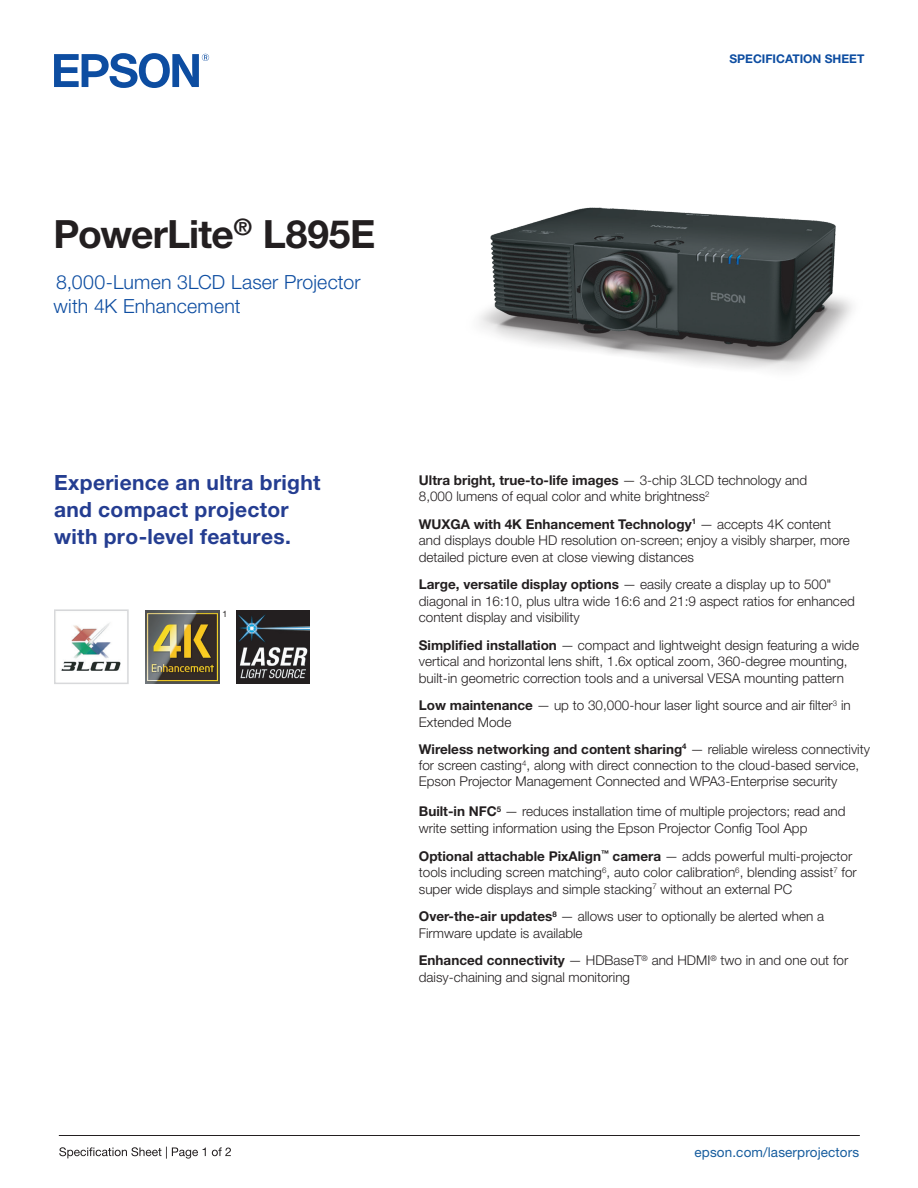
<style>
.page{position:relative;width:918px;height:1188px;background:#fff}
.page>*{position:absolute;margin:0;border:0;box-sizing:border-box;transform-origin:0 0}
.t1{font:700 39px "Helvetica Neue LT Std";letter-spacing:-.02em;color:#231f20}
.t2{font:700 21px/27px "Helvetica Neue LT Std";letter-spacing:.015em;color:#243d91}
.t3{font:300 19.5px/24px "Helvetica Neue LT Std";letter-spacing:.01em;color:#0d4da1}
.t4{font:300 13.5px/16.5px "Helvetica Neue LT Std";color:#231f20}
.t5{font:13.5px "Helvetica Neue LT Std";letter-spacing:.01em;color:#175d9e}
.t6{font:700 12px "Helvetica Neue LT Std";color:#0d4da1}
.t7{font:8.7px "Helvetica Neue LT Std";color:#231f20}
.s1{font-weight:700}
</style>
<div class="page">
<hr style="left:59px;top:1135px;width:801px;height:1px;background:#231f20">
<svg style="left:59px;top:1147px;width:172px;height:12px"></svg>
<svg style="left:54px;top:53px;width:155px;height:35px"></svg>
<img style="left:479px;top:207px;width:373px;height:164px">
<img style="left:61px;top:623px;width:60px;height:48px">
<div style="left:54px;top:609px;width:75px;height:75px;border:2px solid #d8d9db"></div>
<img style="left:236px;top:610px;width:73px;height:73px">
<img style="left:146px;top:610px;width:73px;height:73px">
<h1 class="t1" style="left:54px;top:210px;width:323px">PowerLite<sup>®</sup> L895E</h1>
<h3 class="t3" style="left:54px;top:269px;width:308px">8,000-Lumen 3LCD Laser Projector with 4K Enhancement</h3>
<p class="t6" style="left:729px;top:51px;width:136px">SPECIFICATION SHEET</p>
<h2 class="t2" style="left:54px;top:468px;width:268px">Experience an ultra bright and compact projector with pro-level features.</h2>
<p class="t7" style="left:222px;top:609px;width:6px">1</p>
<p class="t4" style="left:419px;top:471px;width:390px"><span class="s1">Ultra bright, true-to-life images</span> — 3-chip 3LCD technology and<br>8,000 lumens of equal color and white brightness<sup>2</sup></p>
<p class="t4" style="left:419px;top:515px;width:433px"><span class="s1">WUXGA with 4K Enhancement Technology</span><sup>1</sup> — accepts 4K content and displays double HD resolution on-screen; enjoy a visibly sharper, more detailed picture even at close viewing distances</p>
<p class="t4" style="left:419px;top:576px;width:437px"><span class="s1">Large, versatile display options</span> — easily create a display up to 500" diagonal in 16:10, plus ultra wide 16:6 and 21:9 aspect ratios for enhanced content display and visibility</p>
<p class="t4" style="left:419px;top:636px;width:442px"><span class="s1">Simplified installation</span> — compact and lightweight design featuring a wide vertical and horizontal lens shift, 1.6x optical zoom, 360-degree mounting, built-in geometric correction tools and a universal VESA mounting pattern</p>
<p class="t4" style="left:419px;top:697px;width:433px"><span class="s1">Low maintenance</span> — up to 30,000-hour laser light source and air filter<sup>3</sup> in<br>Extended Mode</p>
<p class="t4" style="left:419px;top:741px;width:453px"><span class="s1">Wireless networking and content sharing</span><sup>4</sup> — reliable wireless connectivity for screen casting<sup>4</sup>, along with direct connection to the cloud-based service,<br>Epson Projector Management Connected and WPA3-Enterprise security</p>
<p class="t4" style="left:419px;top:803px;width:428px"><span class="s1">Built-in NFC</span><sup>5</sup> — reduces installation time of multiple projectors; read and write setting information using the Epson Projector Config Tool App</p>
<p class="t4" style="left:419px;top:847px;width:439px"><span class="s1">Optional attachable PixAlign</span><sup>™</sup> <span class="s1">camera</span> — adds powerful multi-projector tools including screen matching<sup>6</sup>, auto color calibration<sup>6</sup>, blending assist<sup>7</sup> for super wide displays and simple stacking<sup>7</sup> without an external PC</p>
<p class="t4" style="left:419px;top:908px;width:407px"><span class="s1">Over-the-air updates</span><sup>8</sup> — allows user to optionally be alerted when a<br>Firmware update is available</p>
<p class="t4" style="left:419px;top:952px;width:431px"><span class="s1">Enhanced connectivity</span> — HDBaseT<sup>®</sup> and HDMI<sup>®</sup> two in and one out for daisy-chaining and signal monitoring</p>
<p class="t5" style="left:695px;top:1144px;width:166px">epson.com/laserprojectors</p>
</div>
